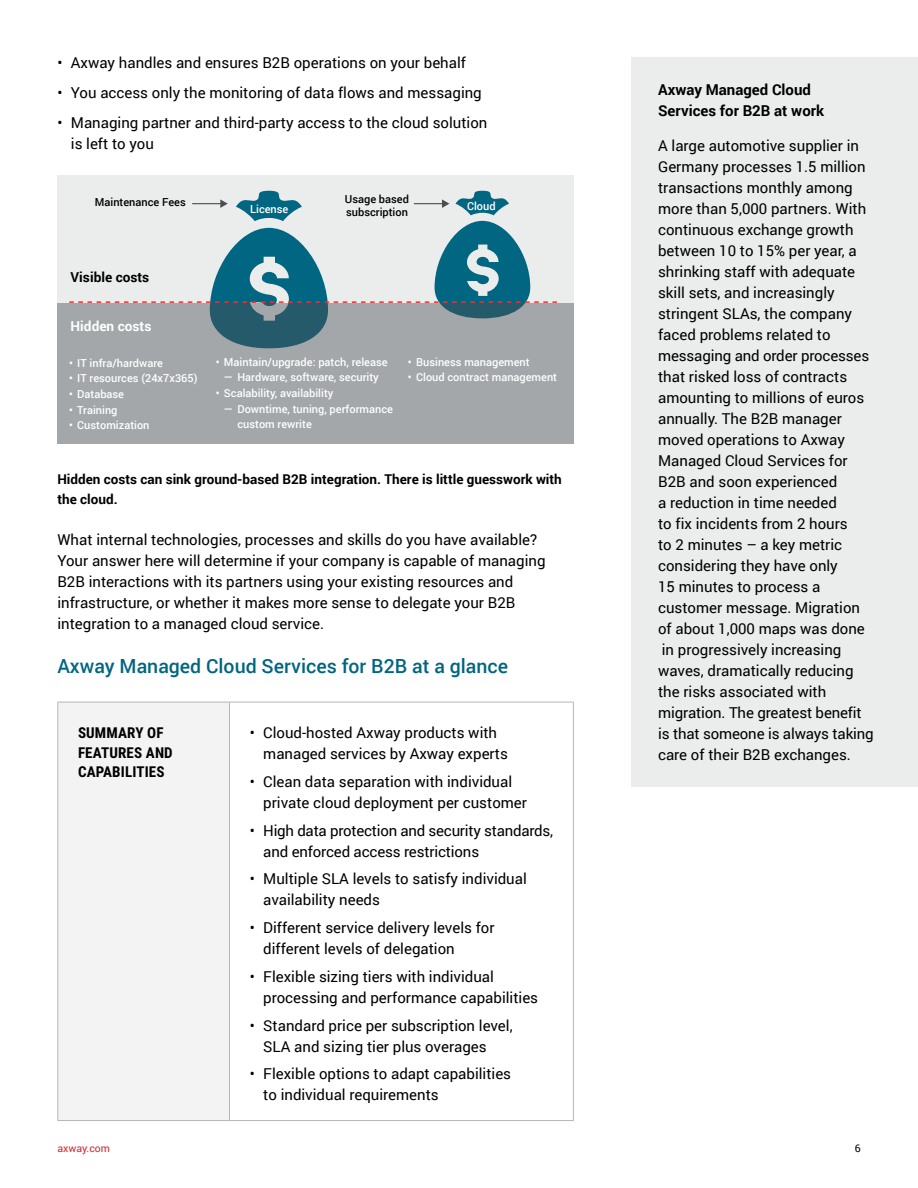
<style>
.page{position:relative;width:918px;height:1188px;background:#fff}
.page>*{position:absolute;margin:0;border:0;box-sizing:border-box;transform-origin:0 0}
.Body_Header{font:500 19.5px "Roboto";color:#006580}
.Sidebar_Body{font:15px/21px "Roboto";color:#000}
.Table_Bullets{font:15px/21px "Roboto";color:#000}
.Body_Copy{font:15px/21px "Roboto";color:#000}
.Sidebar_Bullets{font:15px/21px "Roboto";color:#000}
.Table_Bullets_1st_li{font:15px/21px "Roboto";color:#000}
.Bullets_1st_line{font:15px "Roboto";color:#000}
.Sidebar_Header{font:700 15px/21px "Roboto";color:#000}
.Table_Header{font:700 15px/19.5px "Roboto Condensed";letter-spacing:.01em;color:#000}
.t1{font:700 13.65px "Roboto";color:#000}
.t2{font:700 13.65px "Roboto";color:#fff}
.Body_Copy-2{font:700 13.5px/19.5px "Roboto";color:#000}
.t3{font:500 10.95px/15.5px "Roboto";color:#fff}
.t4{font:500 10.95px/12.5px "Roboto";color:#000}
.t5{font:10.5px "Roboto";color:#d22630}
.t6{font:10.5px "Roboto";color:#000}
</style>
<div class="page">
<div style="left:57px;top:175px;width:517px;height:128px;background:#ebecec"></div>
<div style="left:57px;top:303px;width:517px;height:140px;background:#a4a7a9"></div>
<svg style="left:69px;top:191px;width:488px;height:157px"></svg>
<div style="left:631px;top:57px;width:287px;height:730px;background:#ebecec"></div>
<div style="left:58px;top:702px;width:172px;height:419px;background:#f3f3f3"></div>
<hr style="left:573px;top:702px;width:1px;height:418px;background:#b4b6b8">
<hr style="left:230px;top:702px;width:344px;height:1px;background:#b4b6b8">
<hr style="left:230px;top:1120px;width:344px;height:1px;background:#b4b6b8">
<hr style="left:57px;top:702px;width:173px;height:1px;background:#b4b6b8">
<hr style="left:57px;top:702px;width:1px;height:418px;background:#b4b6b8">
<hr style="left:229px;top:702px;width:1px;height:418px;background:#b4b6b8">
<hr style="left:57px;top:1120px;width:173px;height:1px;background:#b4b6b8">
<p class="Bullets_1st_line" style="left:57px;top:52px;width:410px">• Axway handles and ensures B2B operations on your behalf</p>
<p class="Sidebar_Bullets" style="left:57px;top:82px;width:426px">• You access only the monitoring of data flows and messaging</p>
<p class="Sidebar_Bullets" style="left:71px;top:112px;width:418px;text-indent:-14px">• Managing partner and third-party access to the cloud solution is left to you</p>
<p class="t4" style="left:95px;top:196px;width:92px">Maintenance Fees</p>
<p class="t4" style="left:345px;top:193px;width:66px">Usage based subscription</p>
<p class="t3" style="left:250px;top:201px;width:40px">License</p>
<p class="t3" style="left:467px;top:198px;width:30px">Cloud</p>
<p class="t1" style="left:71px;top:267px;width:80px">Visible costs</p>
<p class="t2" style="left:71px;top:316px;width:82px">Hidden costs</p>
<p class="t3" style="left:69px;top:355px;width:95px">• IT infra/hardware</p>
<p class="t3" style="left:69px;top:370px;width:130px">• IT resources (24x7x365)</p>
<p class="t3" style="left:69px;top:386px;width:57px">• Database</p>
<p class="t3" style="left:69px;top:401px;width:50px">• Training</p>
<p class="t3" style="left:69px;top:417px;width:82px">• Customization</p>
<p class="t3" style="left:216px;top:354px;width:173px">• Maintain/upgrade: patch, release</p>
<p class="t3" style="left:224px;top:369px;width:156px">— Hardware, software, security</p>
<p class="t3" style="left:216px;top:385px;width:119px">• Scalability, availability</p>
<p class="t3" style="left:238px;top:401px;width:157px;text-indent:-14px">— Downtime, tuning, performance custom rewrite</p>
<p class="t3" style="left:408px;top:354px;width:123px">• Business management</p>
<p class="t3" style="left:408px;top:369px;width:151px">• Cloud contract management</p>
<p class="Body_Copy-2" style="left:57px;top:469px;width:506px">Hidden costs can sink ground-based B2B integration. There is little guesswork with the cloud.</p>
<p class="Body_Copy" style="left:57px;top:529px;width:490px">What internal technologies, processes and skills do you have available?<br>Your answer here will determine if your company is capable of managing B2B interactions with its partners using your existing resources and infrastructure, or whether it makes more sense to delegate your B2B integration to a managed cloud service.</p>
<p class="Body_Header" style="left:57px;top:653px;width:452px">Axway Managed Cloud Services for B2B at a glance</p>
<p class="Table_Header" style="left:78px;top:723px;width:96px">SUMMARY OF<br>FEATURES AND<br>CAPABILITIES</p>
<p class="Table_Bullets_1st_li" style="left:263px;top:722px;width:246px;text-indent:-14px">• Cloud-hosted Axway products with managed services by Axway experts</p>
<p class="Table_Bullets" style="left:263px;top:770px;width:265px;text-indent:-14px">• Clean data separation with individual private cloud deployment per customer</p>
<p class="Table_Bullets" style="left:263px;top:819px;width:291px;text-indent:-14px">• High data protection and security standards, and enforced access restrictions</p>
<p class="Table_Bullets" style="left:263px;top:868px;width:265px;text-indent:-14px">• Multiple SLA levels to satisfy individual availability needs</p>
<p class="Table_Bullets" style="left:263px;top:917px;width:233px;text-indent:-14px">• Different service delivery levels for different levels of delegation</p>
<p class="Table_Bullets" style="left:263px;top:965px;width:276px;text-indent:-14px">• Flexible sizing tiers with individual processing and performance capabilities</p>
<p class="Table_Bullets" style="left:263px;top:1014px;width:251px;text-indent:-14px">• Standard price per subscription level,<br>SLA and sizing tier plus overages</p>
<p class="Table_Bullets" style="left:263px;top:1063px;width:249px;text-indent:-14px">• Flexible options to adapt capabilities to individual requirements</p>
<p class="Sidebar_Header" style="left:658px;top:79px;width:167px">Axway Managed Cloud<br>Services for B2B at work</p>
<p class="Sidebar_Body" style="left:658px;top:134px;width:217px">A large automotive supplier in<br>Germany processes 1.5 million transactions monthly among more than 5,000 partners. With continuous exchange growth between 10 to 15% per year, a shrinking staff with adequate skill sets, and increasingly stringent SLAs, the company faced problems related to messaging and order processes that risked loss of contracts amounting to millions of euros annually. The B2B manager moved operations to Axway<br>Managed Cloud Services for<br>B2B and soon experienced<br>a reduction in time needed<br>to fix incidents from 2 hours<br>to 2 minutes – a key metric considering they have only<br>15 minutes to process a customer message. Migration of about 1,000 maps was done in progressively increasing waves, dramatically reducing the risks associated with migration. The greatest benefit is that someone is always taking care of their B2B exchanges.</p>
<p class="t5" style="left:57px;top:1141px;width:54px">axway.com</p>
<p class="t6" style="left:855px;top:1141px;width:7px">6</p>
</div>
